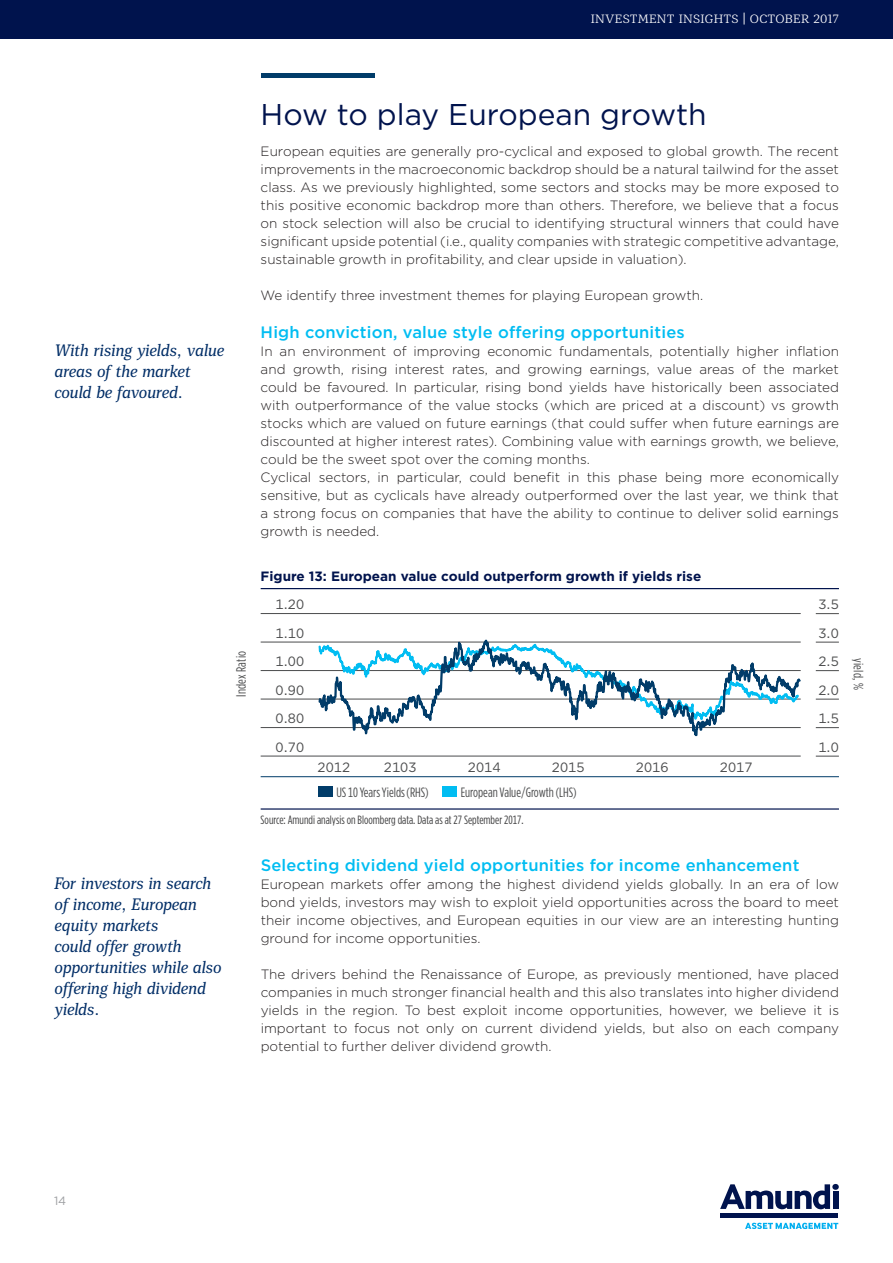
<style>
.page{position:relative;width:893px;height:1263px;background:#fff}
.page>*{position:absolute;margin:0;border:0;box-sizing:border-box;transform-origin:0 0}
.t1{font:30px "Gotham";color:#00134d}
.t2{font:italic condensed 16.5px/21px "Mediator Serif";letter-spacing:-.01em;color:#002d66}
.t3{font:500 16.5px "Gotham";letter-spacing:.01em;color:#01bdf2}
.t4{font:300 13.5px/18px "Gotham";color:#231f20;text-align:justify}
.t5{font:13.5px/28.5px "Gotham";letter-spacing:.005em;color:#4b4c4d;text-align:justify}
.t6{font:700 13.5px "Gotham";color:#00134d}
.t7{font:13.5px "Gotham Condensed";color:#4b4c4d}
.t8{font:13.5px "Gotham Condensed";letter-spacing:.02em;color:#4b4c4d}
.t9{font:12px "Gotham Condensed";color:#3e3e3f}
.t10{font:300 12px "Mediator Serif";letter-spacing:.02em;color:#fff}
.t11{font:12px "Gotham";color:#9d9fa2}
</style>
<div class="page">
<hr style="left:261px;top:73px;width:114px;height:4px;background:#013c69">
<div style="left:0;top:0;width:893px;height:38px;background:#00134d"></div>
<svg style="left:720px;top:1184px;width:110px;height:25px"></svg>
<div style="left:832px;top:1184px;width:7px;height:6px;background:#00134d;border-radius:50%"></div>
<div style="left:833px;top:1191px;width:5px;height:18px;background:#00134d"></div>
<div style="left:720px;top:1213px;width:118px;height:5px;background:#00134d"></div>
<svg style="left:745px;top:1222px;width:93px;height:7px"></svg>
<hr style="left:261px;top:588px;width:578px;height:1px;background:#00134d">
<hr style="left:261px;top:613px;width:540px;height:1px;background:#4b4c4d">
<hr style="left:261px;top:642px;width:540px;height:1px;background:#4b4c4d">
<hr style="left:261px;top:670px;width:540px;height:1px;background:#4b4c4d">
<hr style="left:261px;top:699px;width:540px;height:1px;background:#4b4c4d">
<hr style="left:261px;top:727px;width:540px;height:1px;background:#4b4c4d">
<hr style="left:261px;top:756px;width:540px;height:1px;background:#4b4c4d">
<hr style="left:261px;top:776px;width:578px;height:1px;background:#013c69">
<hr style="left:261px;top:808px;width:578px;height:2px;background:#00134d">
<div style="left:318px;top:786px;width:15px;height:11px;background:#013c69"></div>
<div style="left:442px;top:786px;width:15px;height:11px;background:#01bdf2"></div>
<svg style="left:816px;top:613px;width:23px;height:1px"></svg>
<svg style="left:816px;top:642px;width:23px;height:1px"></svg>
<svg style="left:816px;top:670px;width:23px;height:1px"></svg>
<svg style="left:816px;top:699px;width:23px;height:1px"></svg>
<svg style="left:816px;top:727px;width:23px;height:1px"></svg>
<svg style="left:816px;top:756px;width:23px;height:1px"></svg>
<svg style="left:317px;top:613px;width:485px;height:165px"></svg>
<p class="t10" style="left:591px;top:11px;width:250px">INVESTMENT INSIGHTS | OCTOBER 2017</p>
<p class="t2" style="left:54px;top:340px;width:171px">With rising yields, value areas of the market could be favoured.</p>
<p class="t8" style="left:233px;top:697px;width:48px;rotate:-90deg">Index Ratio</p>
<p class="t2" style="left:54px;top:873px;width:168px">For investors in search of income, European equity markets<br>could offer growth opportunities while also offering high dividend yields.</p>
<h1 class="t1" style="left:261px;top:96px;width:448px">How to play European growth</h1>
<p class="t4" style="left:261px;top:142px;width:580px">European equities are generally pro-cyclical and exposed to global growth. The recent improvements in the macroeconomic backdrop should be a natural tailwind for the asset class. As we previously highlighted, some sectors and stocks may be more exposed to this positive economic backdrop more than others. Therefore, we believe that a focus on stock selection will also be crucial to identifying structural winners that could have significant upside potential (i.e., quality companies with strategic competitive advantage, sustainable growth in profitability, and clear upside in valuation).</p>
<p class="t4" style="left:261px;top:286px;width:444px">We identify three investment themes for playing European growth.</p>
<p class="t3" style="left:261px;top:321px;width:426px">High conviction, value style offering opportunities</p>
<p class="t4" style="left:261px;top:342px;width:580px;text-align:left">In an environment of improving economic fundamentals, potentially higher inflation and growth, rising interest rates, and growing earnings, value areas of the market could be favoured. In particular, rising bond yields have historically been associated with outperformance of the value stocks (which are priced at a discount) vs growth stocks which are valued on future earnings (that could suffer when future earnings are discounted at higher interest rates). Combining value with earnings growth, we believe, could be the sweet spot over the coming months.<br>Cyclical sectors, in particular, could benefit in this phase being more economically sensitive, but as cyclicals have already outperformed over the last year, we think that a strong focus on companies that have the ability to continue to deliver solid earnings growth is needed.</p>
<p class="t6" style="left:261px;top:567px;width:442px">Figure 13: European value could outperform growth if yields rise</p>
<p class="t5" style="left:276px;top:590px;width:30px">1.20<br>1.10<br>1.00<br>0.90<br>0.80<br>0.70</p>
<p class="t5" style="left:318px;top:753px;width:34px">2012</p>
<p class="t5" style="left:384px;top:753px;width:34px">2103</p>
<p class="t5" style="left:468px;top:753px;width:34px">2014</p>
<p class="t5" style="left:552px;top:753px;width:34px">2015</p>
<p class="t5" style="left:636px;top:753px;width:34px">2016</p>
<p class="t5" style="left:720px;top:753px;width:34px">2017</p>
<p class="t7" style="left:336px;top:784px;width:94px">US 10 Years Yields (RHS)</p>
<p class="t7" style="left:461px;top:784px;width:117px">European Value/Growth (LHS)</p>
<p class="t9" style="left:261px;top:813px;width:264px">Source: Amundi analysis on Bloomberg data. Data as at 27 September 2017.</p>
<p class="t5" style="left:818px;top:590px;width:22px">3.5<br>3.0<br>2.5<br>2.0<br>1.5<br>1.0</p>
<p class="t3" style="left:261px;top:855px;width:540px">Selecting dividend yield opportunities for income enhancement</p>
<p class="t4" style="left:261px;top:875px;width:580px">European markets offer among the highest dividend yields globally. In an era of low bond yields, investors may wish to exploit yield opportunities across the board to meet their income objectives, and European equities in our view are an interesting hunting ground for income opportunities.</p>
<p class="t4" style="left:261px;top:965px;width:580px">The drivers behind the Renaissance of Europe, as previously mentioned, have placed companies in much stronger financial health and this also translates into higher dividend yields in the region. To best exploit income opportunities, however, we believe it is important to focus not only on current dividend yields, but also on each company potential to further deliver dividend growth.</p>
<p class="t7" style="left:866px;top:658px;width:33px;rotate:90deg">yield, %</p>
<p class="t11" style="left:54px;top:1193px;width:14px">14</p>
</div>
